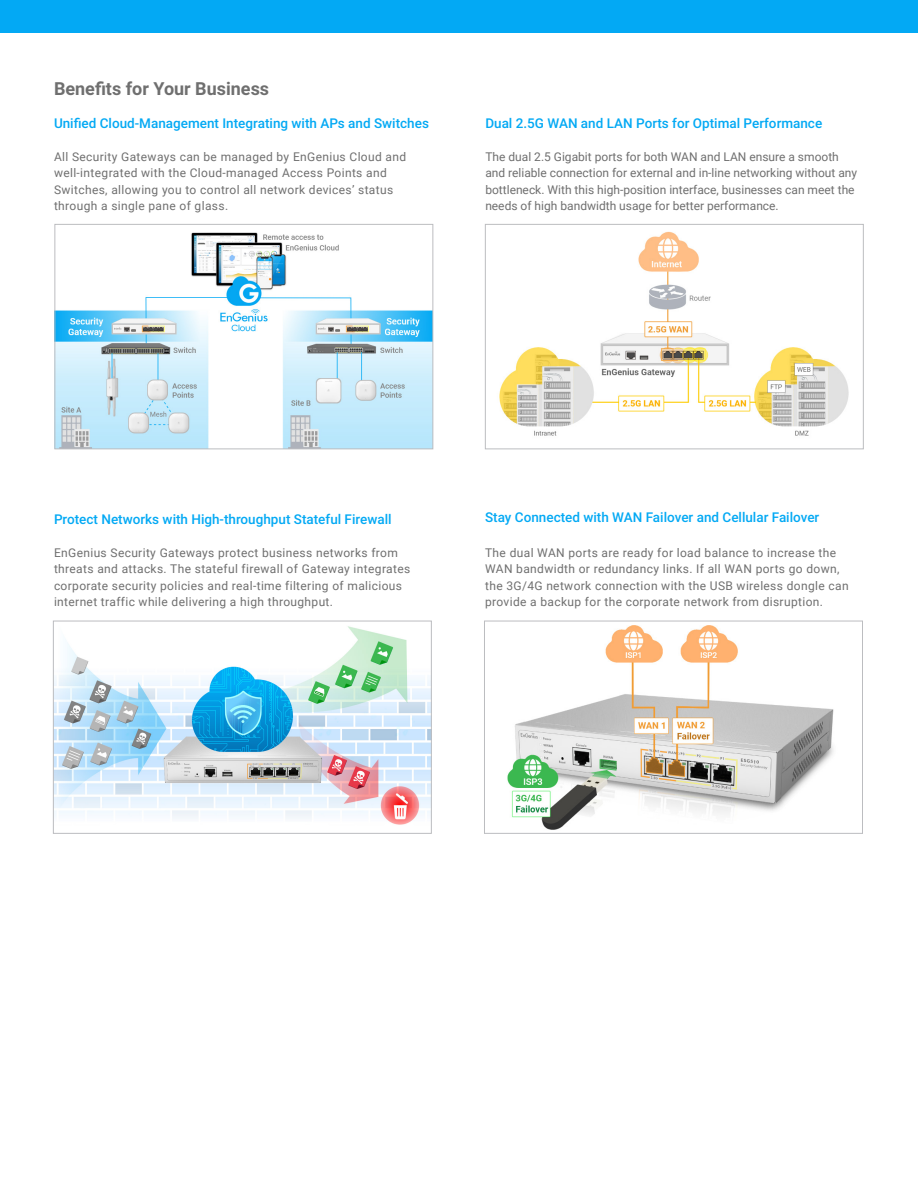
<style>
.page{position:relative;width:918px;height:1188px;background:#fff}
.page>*{position:absolute;margin:0;border:0;box-sizing:border-box;transform-origin:0 0}
.t1{font:700 18px "Roboto";color:#6f6f6f}
.t2{font:500 13.5px "Roboto";color:#03a9f4}
.t3{font:12px/16.5px "Roboto";letter-spacing:.03em;color:#6f6f6f}
.t4{font:12px/16.5px "Roboto";color:#6f6f6f}
</style>
<div class="page">
<div style="left:0;top:0;width:918px;height:32px;background:#03a9f4"></div>
<img style="left:499px;top:231px;width:350px;height:205px">
<div style="left:485px;top:224px;width:379px;height:225px;border:1px solid #bcbdc0"></div>
<img style="left:507px;top:625px;width:327px;height:205px">
<div style="left:484px;top:621px;width:379px;height:213px;border:1px solid #bcbdc0"></div>
<img style="left:55px;top:626px;width:375px;height:199px">
<div style="left:53px;top:621px;width:379px;height:213px;border:1px solid #bcbdc0"></div>
<img style="left:57px;top:232px;width:374px;height:215px">
<div style="left:55px;top:224px;width:378px;height:225px;border:1px solid #bcbdc0"></div>
<p class="t1" style="left:54px;top:75px;width:217px">Benefits for Your Business</p>
<p class="t2" style="left:54px;top:113px;width:376px">Unified Cloud-Management Integrating with APs and Switches</p>
<p class="t3" style="left:54px;top:148px;width:354px">All Security Gateways can be managed by EnGenius Cloud and well-integrated with the Cloud-managed Access Points and Switches, allowing you to control all network devices’ status through a single pane of glass.</p>
<p class="t2" style="left:485px;top:113px;width:338px">Dual 2.5G WAN and LAN Ports for Optimal Performance</p>
<p class="t4" style="left:485px;top:148px;width:373px">The dual 2.5 Gigabit ports for both WAN and LAN ensure a smooth and reliable connection for external and in-line networking without any bottleneck. With this high-position interface, businesses can meet the needs of high bandwidth usage for better performance.</p>
<p class="t2" style="left:54px;top:509px;width:339px">Protect Networks with High-throughput Stateful Firewall</p>
<p class="t3" style="left:54px;top:544px;width:358px">EnGenius Security Gateways protect business networks from threats and attacks. The stateful firewall of Gateway integrates corporate security policies and real-time filtering of malicious internet traffic while delivering a high throughput.</p>
<p class="t2" style="left:485px;top:508px;width:336px">Stay Connected with WAN Failover and Cellular Failover</p>
<p class="t3" style="left:485px;top:544px;width:365px">The dual WAN ports are ready for load balance to increase the WAN bandwidth or redundancy links. If all WAN ports go down, the 3G/4G network connection with the USB wireless dongle can provide a backup for the corporate network from disruption.</p>
</div>
